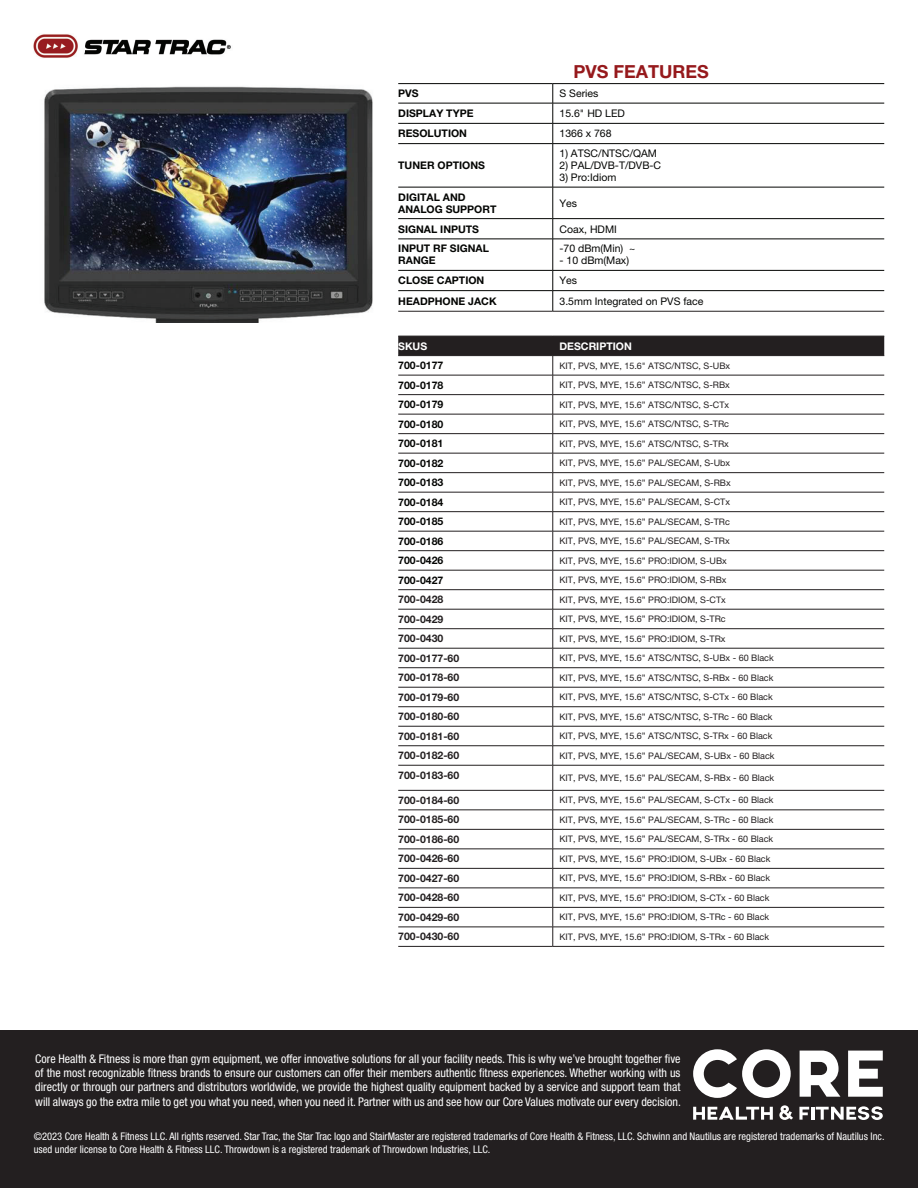
<style>
.page{position:relative;width:918px;height:1188px;background:#fff}
.page>*{position:absolute;margin:0;border:0;box-sizing:border-box;transform-origin:0 0}
.t1{font:700 18px "Helvetica Neue LT Pro";color:#96191c}
.t2{font:condensed 12px/14.4px "Helvetica Neue LT Std";color:#fff;text-align:justify}
.t3{font:condensed 10.5px/12.6px "Helvetica Neue LT Std";color:#fff}
.t4{font:700 10.5px/12px "Helvetica Neue LT Pro";color:#040503}
.t5{font:700 10.5px "Helvetica Neue LT Pro";color:#231f20}
.t6{font:10.5px "Helvetica Neue LT Pro";color:#040503}
.t7{font:700 10.5px "Helvetica Neue LT Pro";color:#fff}
.t8{font:9px "Helvetica Neue LT Pro";color:#231f20}
</style>
<div class="page">
<img style="left:34px;top:34px;width:197px;height:24px">
<div style="left:0;top:1030px;width:918px;height:158px;background:#231f20"></div>
<svg style="left:693px;top:1049px;width:98px;height:49px"></svg>
<svg style="left:800px;top:1051px;width:40px;height:46px"></svg>
<svg style="left:848px;top:1051px;width:35px;height:46px"></svg>
<svg style="left:693px;top:1107px;width:80px;height:13px"></svg>
<svg style="left:779px;top:1105px;width:14px;height:15px"></svg>
<svg style="left:799px;top:1106px;width:84px;height:14px"></svg>
<hr style="left:398px;top:103px;width:155px;height:1px;background:#040503">
<hr style="left:553px;top:103px;width:331px;height:1px;background:#040503">
<hr style="left:398px;top:123px;width:155px;height:1px;background:#040503">
<hr style="left:553px;top:123px;width:331px;height:1px;background:#040503">
<svg style="left:553px;top:84px;width:1px;height:59px"></svg>
<hr style="left:398px;top:143px;width:155px;height:1px;background:#040503">
<hr style="left:553px;top:143px;width:331px;height:1px;background:#040503">
<hr style="left:553px;top:144px;width:1px;height:43px;background:#040503">
<hr style="left:398px;top:187px;width:155px;height:1px;background:#040503">
<hr style="left:553px;top:187px;width:331px;height:1px;background:#040503">
<hr style="left:553px;top:187px;width:1px;height:31px;background:#040503">
<hr style="left:398px;top:218px;width:155px;height:1px;background:#040503">
<hr style="left:553px;top:218px;width:331px;height:1px;background:#040503">
<svg style="left:553px;top:219px;width:1px;height:20px"></svg>
<hr style="left:398px;top:239px;width:155px;height:1px;background:#040503">
<hr style="left:553px;top:239px;width:331px;height:1px;background:#040503">
<hr style="left:553px;top:239px;width:1px;height:31px;background:#040503">
<hr style="left:398px;top:270px;width:155px;height:1px;background:#040503">
<hr style="left:553px;top:270px;width:331px;height:1px;background:#040503">
<hr style="left:398px;top:290px;width:155px;height:1px;background:#040503">
<hr style="left:553px;top:290px;width:331px;height:1px;background:#040503">
<svg style="left:553px;top:271px;width:1px;height:40px"></svg>
<hr style="left:398px;top:83px;width:155px;height:1px;background:#040503">
<hr style="left:553px;top:83px;width:331px;height:1px;background:#040503">
<hr style="left:398px;top:311px;width:155px;height:1px;background:#231f20">
<hr style="left:398px;top:946px;width:155px;height:1px;background:#231f20">
<hr style="left:553px;top:311px;width:331px;height:1px;background:#231f20">
<svg style="left:398px;top:336px;width:486px;height:610px"></svg>
<hr style="left:553px;top:946px;width:331px;height:1px;background:#231f20">
<img style="left:44px;top:86px;width:329px;height:237px">
<h1 class="t1" style="left:574px;top:60px;width:137px">PVS FEATURES</h1>
<p class="t4" style="left:398px;top:87px;width:22px">PVS</p>
<p class="t6" style="left:560px;top:87px;width:40px">S Series</p>
<p class="t4" style="left:398px;top:107px;width:77px">DISPLAY TYPE</p>
<p class="t6" style="left:560px;top:107px;width:67px">15.6" HD LED</p>
<p class="t4" style="left:398px;top:127px;width:70px">RESOLUTION</p>
<p class="t6" style="left:560px;top:127px;width:54px">1366 x 768</p>
<p class="t4" style="left:398px;top:159px;width:88px">TUNER OPTIONS</p>
<p class="t6" style="left:560px;top:147px;width:99px">1) ATSC/NTSC/QAM</p>
<p class="t6" style="left:560px;top:159px;width:103px">2) PAL/DVB-T/DVB-C</p>
<p class="t6" style="left:560px;top:171px;width:58px">3) Pro:Idiom</p>
<p class="t4" style="left:398px;top:191px;width:100px">DIGITAL AND<br>ANALOG SUPPORT</p>
<p class="t6" style="left:560px;top:197px;width:19px">Yes</p>
<p class="t4" style="left:398px;top:223px;width:82px">SIGNAL INPUTS</p>
<p class="t6" style="left:560px;top:223px;width:59px">Coax, HDMI</p>
<p class="t4" style="left:398px;top:242px;width:92px">INPUT RF SIGNAL<br>RANGE</p>
<p class="t6" style="left:560px;top:242px;width:77px">-70 dBm(Min) ~</p>
<p class="t6" style="left:560px;top:254px;width:71px">- 10 dBm(Max)</p>
<p class="t4" style="left:398px;top:274px;width:88px">CLOSE CAPTION</p>
<p class="t6" style="left:560px;top:274px;width:19px">Yes</p>
<p class="t4" style="left:398px;top:295px;width:100px">HEADPHONE JACK</p>
<p class="t6" style="left:560px;top:295px;width:145px">3.5mm Integrated on PVS face</p>
<p class="t7" style="left:398px;top:339px;width:30px">SKUS</p>
<p class="t7" style="left:560px;top:339px;width:74px">DESCRIPTION</p>
<p class="t4" style="left:398px;top:359px;width:47px">700-0177</p>
<p class="t8" style="left:560px;top:360px;width:172px">KIT, PVS, MYE, 15.6" ATSC/NTSC, S-UBx</p>
<p class="t4" style="left:398px;top:379px;width:47px">700-0178</p>
<p class="t8" style="left:560px;top:380px;width:172px">KIT, PVS, MYE, 15.6” ATSC/NTSC, S-RBx</p>
<p class="t4" style="left:398px;top:398px;width:47px">700-0179</p>
<p class="t8" style="left:560px;top:399px;width:171px">KIT, PVS, MYE, 15.6” ATSC/NTSC, S-CTx</p>
<p class="t4" style="left:398px;top:418px;width:47px">700-0180</p>
<p class="t8" style="left:560px;top:419px;width:171px">KIT, PVS, MYE, 15.6” ATSC/NTSC, S-TRc</p>
<p class="t4" style="left:398px;top:437px;width:47px">700-0181</p>
<p class="t8" style="left:560px;top:438px;width:171px">KIT, PVS, MYE, 15.6” ATSC/NTSC, S-TRx</p>
<p class="t4" style="left:398px;top:457px;width:47px">700-0182</p>
<p class="t8" style="left:560px;top:458px;width:172px">KIT, PVS, MYE, 15.6” PAL/SECAM, S-Ubx</p>
<p class="t4" style="left:398px;top:476px;width:47px">700-0183</p>
<p class="t8" style="left:560px;top:477px;width:173px">KIT, PVS, MYE, 15.6” PAL/SECAM, S-RBx</p>
<p class="t4" style="left:398px;top:496px;width:47px">700-0184</p>
<p class="t8" style="left:560px;top:497px;width:172px">KIT, PVS, MYE, 15.6” PAL/SECAM, S-CTx</p>
<p class="t4" style="left:398px;top:515px;width:47px">700-0185</p>
<p class="t8" style="left:560px;top:516px;width:172px">KIT, PVS, MYE, 15.6” PAL/SECAM, S-TRc</p>
<p class="t4" style="left:398px;top:535px;width:47px">700-0186</p>
<p class="t8" style="left:560px;top:536px;width:172px">KIT, PVS, MYE, 15.6” PAL/SECAM, S-TRx</p>
<p class="t4" style="left:398px;top:554px;width:47px">700-0426</p>
<p class="t8" style="left:560px;top:555px;width:169px">KIT, PVS, MYE, 15.6” PRO:IDIOM, S-UBx</p>
<p class="t4" style="left:398px;top:574px;width:47px">700-0427</p>
<p class="t8" style="left:560px;top:575px;width:169px">KIT, PVS, MYE, 15.6” PRO:IDIOM, S-RBx</p>
<p class="t5" style="left:398px;top:593px;width:47px">700-0428</p>
<p class="t8" style="left:560px;top:594px;width:168px">KIT, PVS, MYE, 15.6” PRO:IDIOM, S-CTx</p>
<p class="t5" style="left:398px;top:612px;width:47px">700-0429</p>
<p class="t8" style="left:560px;top:614px;width:168px">KIT, PVS, MYE, 15.6” PRO:IDIOM, S-TRc</p>
<p class="t5" style="left:398px;top:632px;width:47px">700-0430</p>
<p class="t8" style="left:560px;top:633px;width:168px">KIT, PVS, MYE, 15.6” PRO:IDIOM, S-TRx</p>
<p class="t5" style="left:398px;top:651px;width:63px">700-0177-60</p>
<p class="t8" style="left:560px;top:653px;width:216px">KIT, PVS, MYE, 15.6" ATSC/NTSC, S-UBx - 60 Black</p>
<p class="t5" style="left:398px;top:671px;width:63px">700-0178-60</p>
<p class="t8" style="left:560px;top:672px;width:215px">KIT, PVS, MYE, 15.6” ATSC/NTSC, S-RBx - 60 Black</p>
<p class="t5" style="left:398px;top:690px;width:63px">700-0179-60</p>
<p class="t8" style="left:560px;top:692px;width:215px">KIT, PVS, MYE, 15.6” ATSC/NTSC, S-CTx - 60 Black</p>
<p class="t5" style="left:398px;top:710px;width:63px">700-0180-60</p>
<p class="t8" style="left:560px;top:711px;width:215px">KIT, PVS, MYE, 15.6” ATSC/NTSC, S-TRc - 60 Black</p>
<p class="t5" style="left:398px;top:729px;width:63px">700-0181-60</p>
<p class="t8" style="left:560px;top:731px;width:214px">KIT, PVS, MYE, 15.6” ATSC/NTSC, S-TRx - 60 Black</p>
<p class="t5" style="left:398px;top:749px;width:63px">700-0182-60</p>
<p class="t8" style="left:560px;top:750px;width:217px">KIT, PVS, MYE, 15.6” PAL/SECAM, S-UBx - 60 Black</p>
<p class="t5" style="left:398px;top:769px;width:63px">700-0183-60</p>
<p class="t8" style="left:560px;top:772px;width:216px">KIT, PVS, MYE, 15.6” PAL/SECAM, S-RBx - 60 Black</p>
<p class="t5" style="left:398px;top:794px;width:63px">700-0184-60</p>
<p class="t8" style="left:560px;top:795px;width:216px">KIT, PVS, MYE, 15.6” PAL/SECAM, S-CTx - 60 Black</p>
<p class="t5" style="left:398px;top:813px;width:63px">700-0185-60</p>
<p class="t8" style="left:560px;top:814px;width:215px">KIT, PVS, MYE, 15.6” PAL/SECAM, S-TRc - 60 Black</p>
<p class="t5" style="left:398px;top:833px;width:63px">700-0186-60</p>
<p class="t8" style="left:560px;top:834px;width:215px">KIT, PVS, MYE, 15.6” PAL/SECAM, S-TRx - 60 Black</p>
<p class="t5" style="left:398px;top:852px;width:63px">700-0426-60</p>
<p class="t8" style="left:560px;top:853px;width:212px">KIT, PVS, MYE, 15.6” PRO:IDIOM, S-UBx - 60 Black</p>
<p class="t5" style="left:398px;top:872px;width:63px">700-0427-60</p>
<p class="t8" style="left:560px;top:873px;width:212px">KIT, PVS, MYE, 15.6” PRO:IDIOM, S-RBx - 60 Black</p>
<p class="t5" style="left:398px;top:891px;width:63px">700-0428-60</p>
<p class="t8" style="left:560px;top:892px;width:211px">KIT, PVS, MYE, 15.6” PRO:IDIOM, S-CTx - 60 Black</p>
<p class="t5" style="left:398px;top:911px;width:63px">700-0429-60</p>
<p class="t8" style="left:560px;top:912px;width:211px">KIT, PVS, MYE, 15.6” PRO:IDIOM, S-TRc - 60 Black</p>
<p class="t5" style="left:398px;top:930px;width:63px">700-0430-60</p>
<p class="t8" style="left:560px;top:931px;width:211px">KIT, PVS, MYE, 15.6” PRO:IDIOM, S-TRx - 60 Black</p>
<p class="t2" style="left:35px;top:1051px;width:647px">Core Health &amp; Fitness is more than gym equipment, we offer innovative solutions for all your facility needs. This is why we’ve brought together five of the most recognizable fitness brands to ensure our customers can offer their members authentic fitness experiences. Whether working with us directly or through our partners and distributors worldwide, we provide the highest quality equipment backed by a service and support team that will always go the extra mile to get you what you need, when you need it. Partner with us and see how our Core Values motivate our every decision.</p>
<p class="t3" style="left:34px;top:1130px;width:852px">©2023 Core Health &amp; Fitness LLC. All rights reserved. Star Trac, the Star Trac logo and StairMaster are registered trademarks of Core Health &amp; Fitness, LLC. Schwinn and Nautilus are registered trademarks of Nautilus Inc. used under license to Core Health &amp; Fitness LLC. Throwdown is a registered trademark of Throwdown Industries, LLC.</p>
</div>
